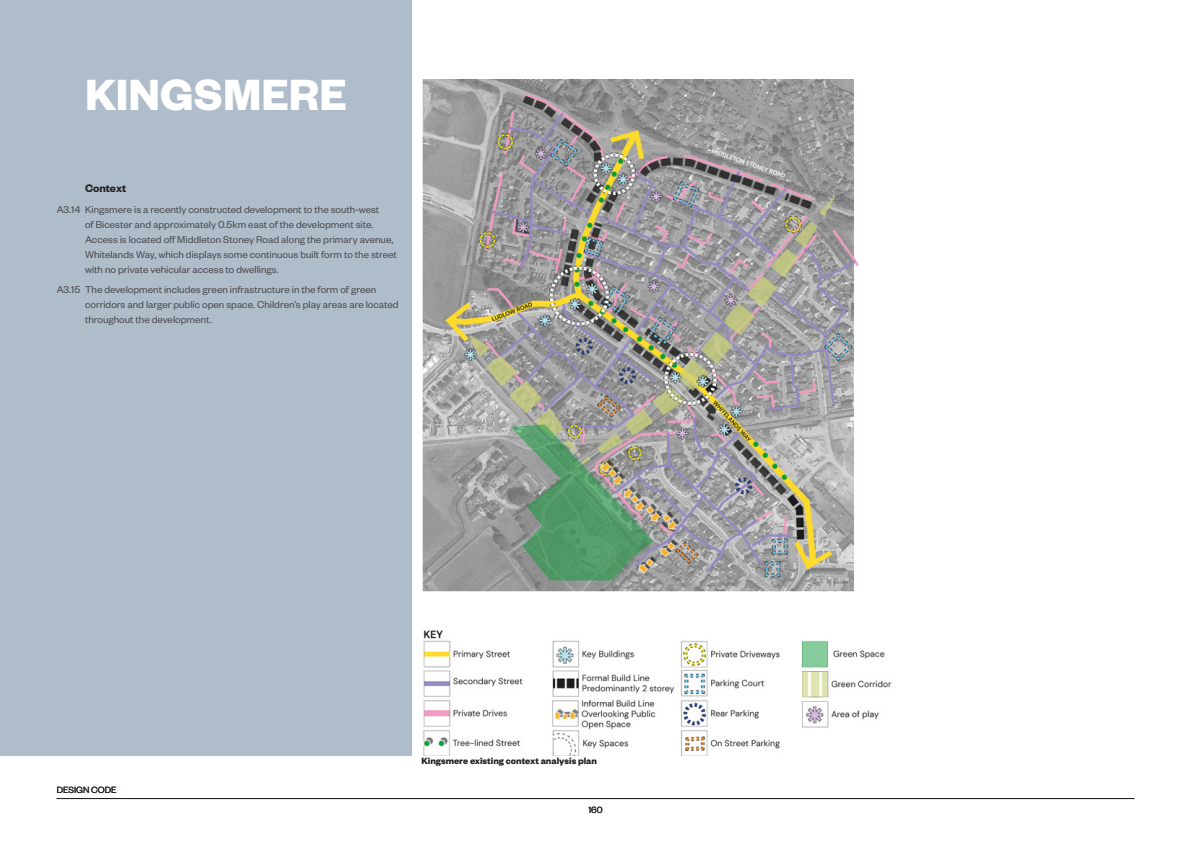
<style>
.page{position:relative;width:1191px;height:842px;background:#fff}
.page>*{position:absolute;margin:0;border:0;box-sizing:border-box;transform-origin:0 0}
.Paragraph_Header{font:700 48px "Founders Grotesk";color:#fff}
.Sub_Header{font:600 12px "Founders Grotesk";color:#231f20}
.t1{font:11px/15px "Founders Grotesk";color:#4b4c4d}
.PIC_DESC_LEFT{font:700 10px "Founders Grotesk";color:#231f20}
.t2{font:10px "Founders Grotesk";color:#231f20}
</style>
<div class="page">
<div style="left:0;top:0;width:412px;height:756px;background:#afbcca"></div>
<img style="left:422px;top:79px;width:470px;height:677px">
<hr style="left:57px;top:798px;width:1077px;height:1px;background:#231f20">
<p class="Paragraph_Header" style="left:85px;top:64px;width:263px">KINGSMERE</p>
<p class="Sub_Header" style="left:85px;top:180px;width:43px">Context</p>
<p class="t1" style="left:85px;top:201px;width:313px;text-indent:-28px">A3.14 Kingsmere is a recently constructed development to the south-west<br>of Bicester and approximately 0.5km east of the development site.<br>Access is located off Middleton Stoney Road along the primary avenue, Whitelands Way, which displays some continuous built form to the street with no private vehicular access to dwellings.</p>
<p class="t1" style="left:85px;top:282px;width:315px;text-indent:-28px">A3.15 The development includes green infrastructure in the form of green corridors and larger public open space. Children’s play areas are located throughout the development.</p>
<p class="t2" style="left:57px;top:783px;width:62px">DESIGN CODE</p>
<p class="PIC_DESC_LEFT" style="left:421px;top:754px;width:177px">Kingsmere existing context analysis plan</p>
<p class="t2" style="left:588px;top:803px;width:16px">160</p>
</div>
